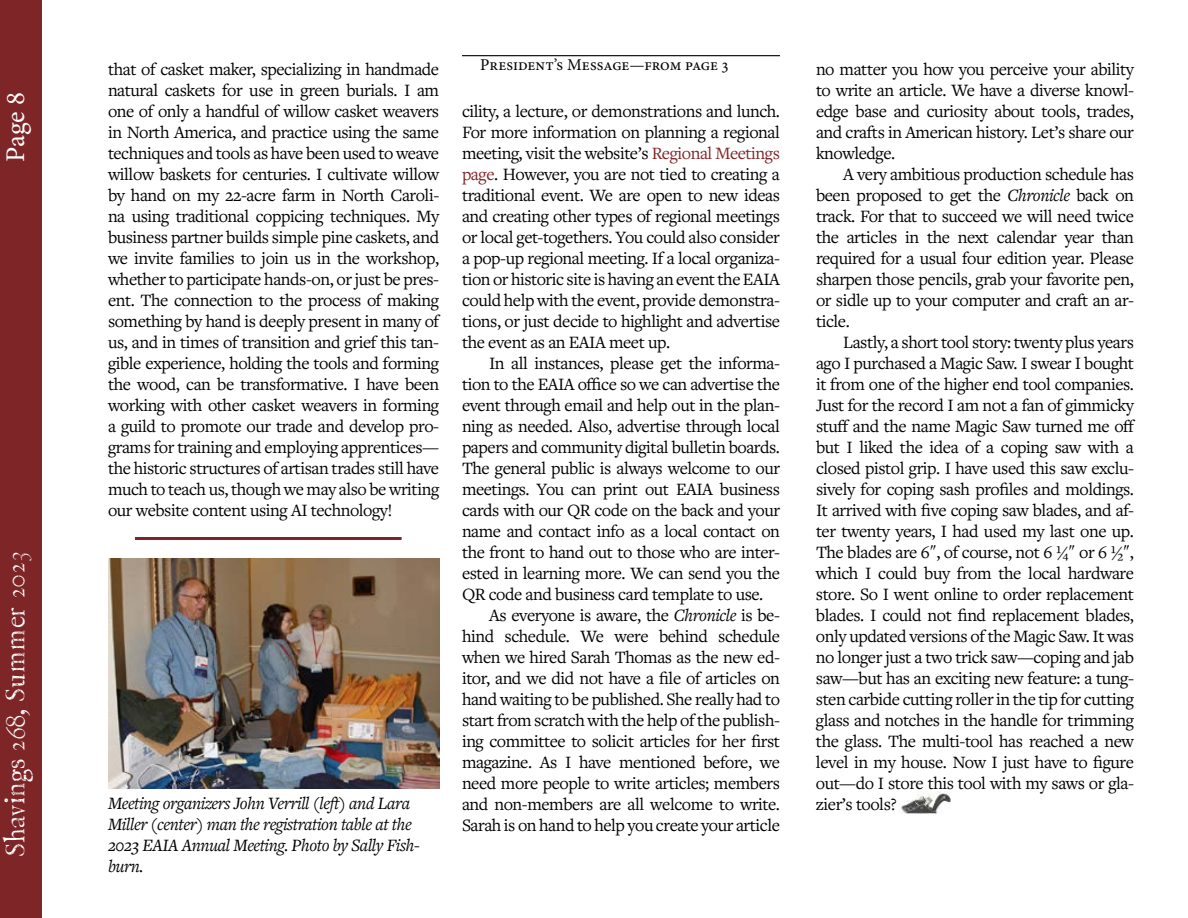
<style>
.page{position:relative;width:1188px;height:918px;background:#fff}
.page>*{position:absolute;margin:0;border:0;box-sizing:border-box;transform-origin:0 0}
.t1{font:27px "P22 Franklin Caslon";color:#fff}
.t2{font:27px "Minion Pro";color:#fff}
.t3{font:18px/21px "Freight Text Pro";letter-spacing:-.025em;color:#000;text-align:justify}
.t4{font:italic 18px/21px "Freight Text Pro";letter-spacing:-.025em;color:#000}
.t5{font:16.5px "Minion Pro";color:#000}
.s1{color:#7e2527}
.s2{font-style:italic}
</style>
<div class="page">
<div style="left:0;top:0;width:42px;height:918px;background:#7e2527"></div>
<hr style="left:135px;top:537px;width:267px;height:3px;background:#7e2527">
<hr style="left:462px;top:55px;width:318px;height:1px;background:#000">
<img style="left:108px;top:558px;width:331px;height:231px">
<img style="left:899px;top:791px;width:52px;height:23px">
<h1 class="t2" style="left:-3px;top:162px;width:71px;rotate:-90deg">Page 8</h1>
<h1 class="t1" style="left:1px;top:857px;width:307px;rotate:-90deg">Shavings 268, Summer 2023</h1>
<p class="t3" style="left:108px;top:58px;width:333px">that of casket maker, specializing in handmade natural caskets for use in green burials. I am one of only a handful of willow casket weavers in North America, and practice using the same techniques and tools as have been used to weave willow baskets for centuries. I cultivate willow by hand on my 22-acre farm in North Caroli&shy;na using traditional coppicing techniques. My business partner builds simple pine caskets, and we invite families to join us in the workshop, whether to participate hands-on, or just be pres&shy;ent. The connection to the process of making something by hand is deeply present in many of us, and in times of transition and grief this tan&shy;gible experience, holding the tools and forming the wood, can be transformative. I have been working with other casket weavers in forming a guild to promote our trade and develop pro&shy;grams for training and employing apprentices— the historic structures of artisan trades still have much to teach us, though we may also be writing our website content using AI technology!</p>
<p class="t4" style="left:108px;top:792px;width:314px">Meeting organizers John Verrill (left) and Lara Miller (center) man the registration table at the 2023 EAIA Annual Meeting. Photo by Sally Fish&shy;burn.</p>
<p class="t5" style="left:480px;top:53px;width:250px">President’s Message—from page 3</p>
<p class="t3" style="left:462px;top:100px;width:320px">cility, a lecture, or demonstrations and lunch.<br>For more information on planning a regional meeting, visit the website’s <span class="s1">Regional Meetings page</span>. However, you are not tied to creating a traditional event. We are open to new ideas and creating other types of regional meetings or local get-togethers. You could also consider a pop-up regional meeting. If a local organiza&shy;tion or historic site is having an event the EAIA could help with the event, provide demonstra&shy;tions, or just decide to highlight and advertise the event as an EAIA meet up.</p>
<p class="t3" style="left:489px;top:352px;width:293px">In all instances, please get the informa-</p>
<p class="t3" style="left:462px;top:373px;width:320px">tion to the EAIA office so we can advertise the</p>
<p class="t3" style="left:462px;top:394px;width:320px">event through email and help out in the plan-</p>
<p class="t3" style="left:462px;top:415px;width:320px">ning as needed. Also, advertise through local</p>
<p class="t3" style="left:462px;top:436px;width:319px">papers and community digital bulletin boards.</p>
<p class="t3" style="left:462px;top:457px;width:320px">The general public is always welcome to our</p>
<p class="t3" style="left:462px;top:478px;width:319px">meetings. You can print out EAIA business</p>
<p class="t3" style="left:462px;top:499px;width:320px">cards with our QR code on the back and your</p>
<p class="t3" style="left:462px;top:520px;width:319px">name and contact info as a local contact on</p>
<p class="t3" style="left:462px;top:541px;width:320px">the front to hand out to those who are inter-</p>
<p class="t3" style="left:462px;top:562px;width:320px">ested in learning more. We can send you the</p>
<p class="t3" style="left:462px;top:583px;width:303px">QR code and business card template to use.</p>
<p class="t3" style="left:489px;top:604px;width:292px">As everyone is aware, the <span class="s2">Chronicle</span> is be-</p>
<p class="t3" style="left:462px;top:625px;width:320px">hind schedule. We were behind schedule</p>
<p class="t3" style="left:462px;top:646px;width:320px">when we hired Sarah Thomas as the new ed-</p>
<p class="t3" style="left:462px;top:667px;width:319px">itor, and we did not have a file of articles on</p>
<p class="t3" style="left:462px;top:688px;width:320px">hand waiting to be published. She really had to</p>
<p class="t3" style="left:462px;top:709px;width:320px">start from scratch with the help of the publish-</p>
<p class="t3" style="left:462px;top:730px;width:320px">ing committee to solicit articles for her first</p>
<p class="t3" style="left:462px;top:751px;width:320px">magazine. As I have mentioned before, we</p>
<p class="t3" style="left:462px;top:772px;width:320px">need more people to write articles; members</p>
<p class="t3" style="left:462px;top:793px;width:320px">and non-members are all welcome to write.</p>
<p class="t3" style="left:462px;top:814px;width:319px">Sarah is on hand to help you create your article</p>
<p class="t3" style="left:816px;top:58px;width:320px">no matter you how you perceive your ability to write an article. We have a diverse knowl&shy;edge base and curiosity about tools, trades, and crafts in American history. Let’s share our knowledge.</p>
<p class="t3" style="left:816px;top:163px;width:320px;text-indent:27px">A very ambitious production schedule has been proposed to get the <span class="s2">Chronicle</span> back on track. For that to succeed we will need twice the articles in the next calendar year than required for a usual four edition year. Please sharpen those pencils, grab your favorite pen, or sidle up to your computer and craft an ar&shy;ticle.</p>
<p class="t3" style="left:816px;top:331px;width:321px;text-indent:27px">Lastly, a short tool story: twenty plus years ago I purchased a Magic Saw. I swear I bought it from one of the higher end tool companies.<br>Just for the record I am not a fan of gimmicky stuff and the name Magic Saw turned me off but I liked the idea of a coping saw with a closed pistol grip. I have used this saw exclu&shy;sively for coping sash profiles and moldings.<br>It arrived with five coping saw blades, and af&shy;ter twenty years, I had used my last one up.<br>The blades are 6 , of course, not 6 ¼ or 6 ½ , which I could buy from the local hardware store. So I went online to order replacement blades. I could not find replacement blades, only updated versions of the Magic Saw. It was no longer just a two trick saw—coping and jab saw—but has an exciting new feature: a tung&shy;sten carbide cutting roller in the tip for cutting glass and notches in the handle for trimming the glass. The multi-tool has reached a new level in my house. Now I just have to figure out—do I store this tool with my saws or gla&shy;zier’s tools?</p>
</div>
